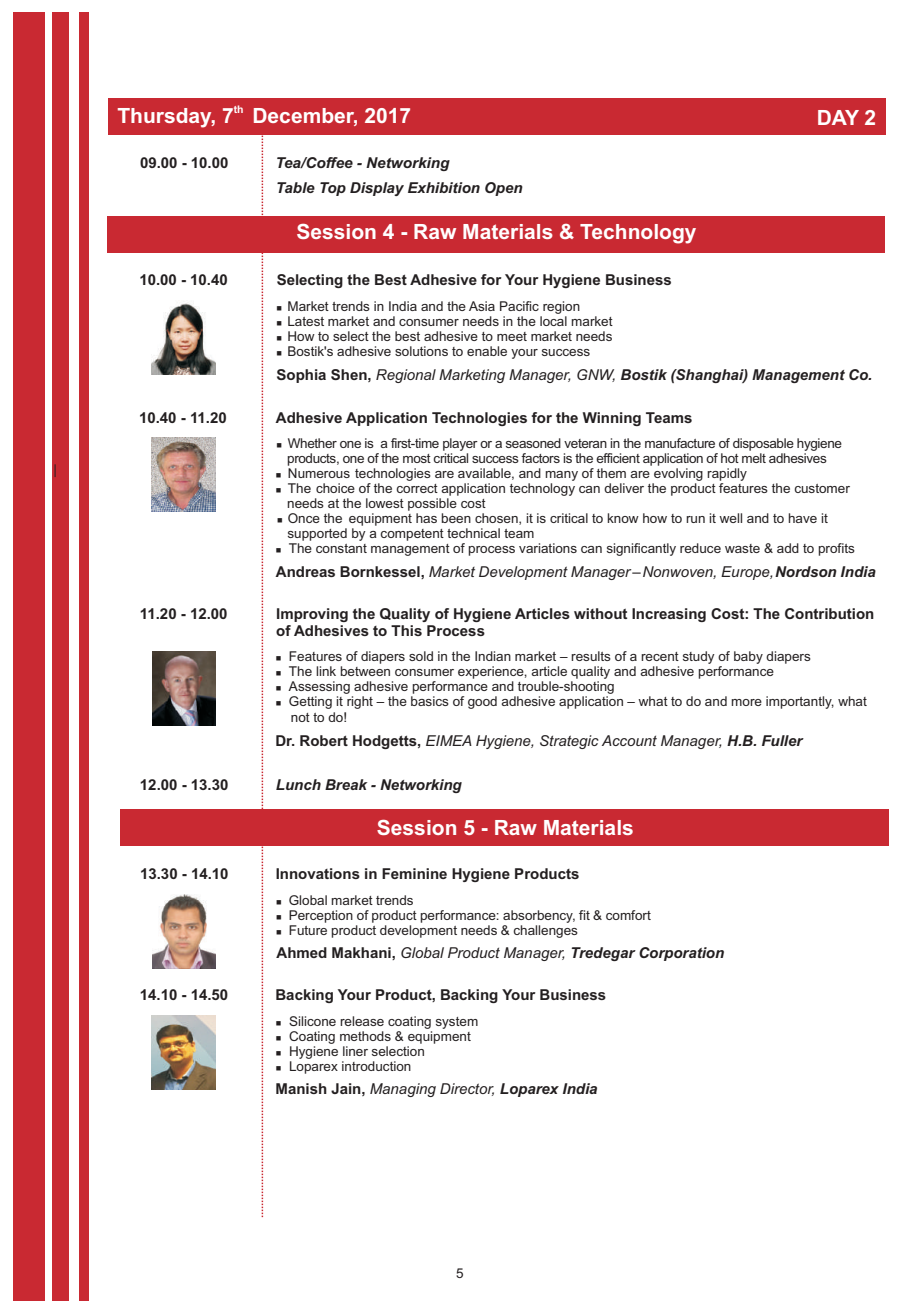
<style>
.page{position:relative;width:919px;height:1314px;background:#fff}
.page>*{position:absolute;margin:0;border:0;box-sizing:border-box;transform-origin:0 0}
.t1{font:700 21px "Arial";color:#fff}
.t2{font:700 15px/16.8px "Arial";color:#231f20}
.t3{font:italic 15px "Arial";color:#231f20}
.t4{font:italic 700 15px/25.5px "Arial";color:#231f20}
.t5{font:13.5px/15.1px "Arial";color:#231f20}
.t6{font:700 10.5px "Arial";color:#fff}
.t7{font:7.5px/15.1px "Wingdings";color:#231f20;text-align:justify}
.s1{font-weight:700;font-style:normal}
.s2{font-weight:700}
</style>
<div class="page">
<div style="left:13px;top:13px;width:32px;height:1288px;background:#c92932"></div>
<div style="left:53px;top:13px;width:16px;height:1288px;background:#c92932"></div>
<div style="left:79px;top:13px;width:10px;height:1288px;background:#c92932"></div>
<svg style="left:55px;top:464px;width:1px;height:13px"></svg>
<div style="left:108px;top:99px;width:776px;height:36px;background:#c92932"></div>
<div style="left:108px;top:216px;width:776px;height:36px;background:#c92932"></div>
<img style="left:152px;top:302px;width:63px;height:73px">
<img style="left:152px;top:438px;width:63px;height:74px">
<img style="left:152px;top:652px;width:63px;height:74px">
<div style="left:121px;top:809px;width:768px;height:37px;background:#c92932"></div>
<img style="left:152px;top:1016px;width:63px;height:74px">
<svg style="left:261px;top:136px;width:2px;height:1082px"></svg>
<img style="left:152px;top:894px;width:63px;height:75px">
<p class="t6" style="left:234px;top:105px;width:11px">th</p>
<h1 class="t1" style="left:117px;top:108px;width:295px">Thursday, 7 December, 2017</h1>
<p class="t2" style="left:140px;top:155px;width:90px">09.00 - 10.00</p>
<p class="t4" style="left:275px;top:151px;width:249px">Tea/Coffee - Networking<br>Table Top Display Exhibition Open</p>
<h1 class="t1" style="left:296px;top:224px;width:401px">Session 4 - Raw Materials &amp; Technology</h1>
<p class="t2" style="left:139px;top:273px;width:90px">10.00 - 10.40</p>
<p class="t2" style="left:276px;top:273px;width:396px">Selecting the Best Adhesive for Your Hygiene Business</p>
<p class="t7" style="left:276px;top:302px;width:35px">■ ■ ■ ■</p>
<p class="t5" style="left:287px;top:300px;width:326px">Market trends in India and the Asia Pacific region Latest market and consumer needs in the local market How to select the best adhesive to meet market needs Bostik's adhesive solutions to enable your success</p>
<h1 class="t1" style="left:816px;top:109px;width:61px">DAY 2</h1>
<p class="t3" style="left:276px;top:369px;width:597px"><span class="s1">Sophia Shen,</span> Regional Marketing Manager, GNW, <span class="s2">Bostik (Shanghai) Management Co.</span></p>
<p class="t2" style="left:139px;top:410px;width:89px">10.40 - 11.20</p>
<p class="t2" style="left:276px;top:410px;width:418px">Adhesive Application Technologies for the Winning Teams</p>
<p class="t5" style="left:287px;top:437px;width:569px">Whether one is a first-time player or a seasoned veteran in the manufacture of disposable hygiene products, one of the most critical success factors is the efficient application of hot melt adhesives Numerous technologies are available, and many of them are evolving rapidly<br>The choice of the correct application technology can deliver the product features the customer needs at the lowest possible cost<br>Once the equipment has been chosen, it is critical to know how to run it well and to have it supported by a competent technical team<br>The constant management of process variations can significantly reduce waste &amp; add to profits</p>
<p class="t7" style="left:276px;top:438px;width:35px">■</p>
<p class="t7" style="left:277px;top:513px;width:35px">■</p>
<p class="t7" style="left:276px;top:544px;width:35px">■</p>
<p class="t3" style="left:276px;top:566px;width:601px"><span class="s1">Andreas Bornkessel,</span> Market Development Manager –Nonwoven, Europe,<span class="s2">Nordson India</span></p>
<p class="t2" style="left:140px;top:607px;width:89px">11.20 - 12.00</p>
<p class="t2" style="left:276px;top:607px;width:599px">Improving the Quality of Hygiene Articles without Increasing Cost: The Contribution of Adhesives to This Process</p>
<p class="t7" style="left:276px;top:651px;width:35px">■ ■ ■ ■</p>
<p class="t5" style="left:289px;top:650px;width:579px">Features of diapers sold in the Indian market – results of a recent study of baby diapers<br>The link between consumer experience, article quality and adhesive performance<br>Assessing adhesive performance and trouble-shooting<br>Getting it right – the basics of good adhesive application – what to do and more importantly, what not to do!</p>
<p class="t3" style="left:275px;top:735px;width:528px"><span class="s1">Dr. Robert Hodgetts,</span> EIMEA Hygiene, Strategic Account Manager, <span class="s2">H.B. Fuller</span></p>
<p class="t2" style="left:140px;top:778px;width:90px">12.00 - 13.30</p>
<p class="t4" style="left:276px;top:773px;width:187px">Lunch Break - Networking</p>
<h1 class="t1" style="left:377px;top:820px;width:258px">Session 5 - Raw Materials</h1>
<p class="t2" style="left:140px;top:867px;width:90px">13.30 - 14.10</p>
<p class="t2" style="left:276px;top:867px;width:305px">Innovations in Feminine Hygiene Products</p>
<p class="t7" style="left:276px;top:895px;width:35px">■ ■ ■</p>
<p class="t5" style="left:289px;top:893px;width:363px">Global market trends<br>Perception of product performance: absorbency, fit &amp; comfort<br>Future product development needs &amp; challenges</p>
<p class="t3" style="left:276px;top:947px;width:449px"><span class="s1">Ahmed Makhani,</span> Global Product Manager, <span class="s2">Tredegar Corporation</span></p>
<p class="t2" style="left:140px;top:988px;width:90px">14.10 - 14.50</p>
<p class="t2" style="left:275px;top:988px;width:332px">Backing Your Product, Backing Your Business</p>
<p class="t7" style="left:276px;top:1031px;width:35px">■</p>
<p class="t5" style="left:289px;top:1014px;width:191px">Silicone release coating system<br>Coating methods &amp; equipment<br>Hygiene liner selection<br>Loparex introduction</p>
<p class="t3" style="left:275px;top:1083px;width:323px"><span class="s1">Manish Jain,</span> Managing Director, <span class="s2">Loparex India</span></p>
<p class="t7" style="left:276px;top:1016px;width:35px">■</p>
<p class="t7" style="left:276px;top:1046px;width:35px">■</p>
<p class="t7" style="left:276px;top:1061px;width:35px">■</p>
<p class="t5" style="left:456px;top:1267px;width:9px">5</p>
</div>
